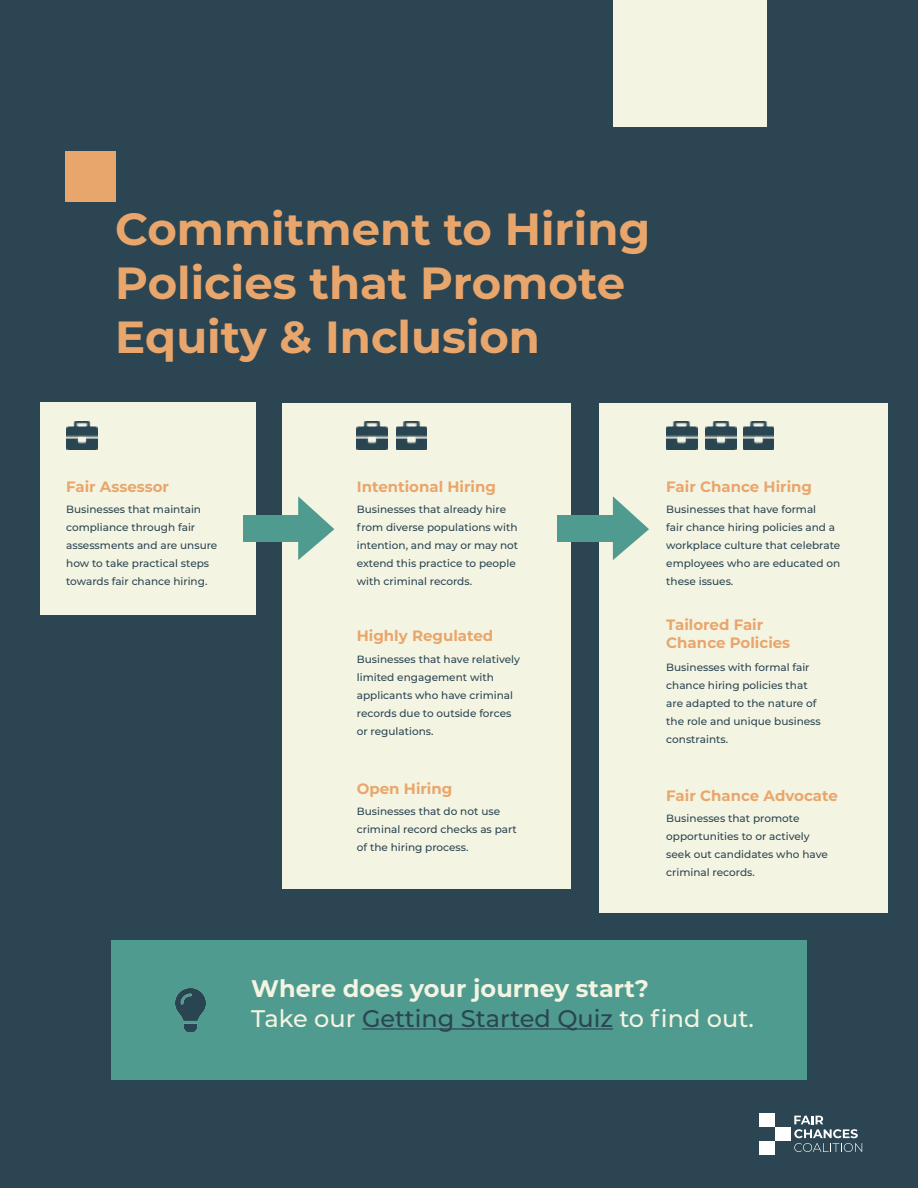
<style>
.page{position:relative;width:918px;height:1188px;background:#2b4552}
.page>*{position:absolute;margin:0;border:0;box-sizing:border-box;transform-origin:0 0}
.header_paragraph{font:700 45px/54px "Montserrat";color:#e9a66c}
.body_paragraph{font:700 24px/30px "Montserrat";color:#f4f4e2}
.header_paragraph-2{font:700 15px/18px "Montserrat";color:#e9a66c}
.body_paragraph-2{font:500 10.5px/18px "Montserrat";color:#2b4552}
.s1{font-weight:500}
.s2{font-weight:500;color:#2b4552}
</style>
<div class="page">
<div style="left:111px;top:940px;width:696px;height:140px;background:#4f9b8f"></div>
<hr style="left:362px;top:1028px;width:251px;height:2px;background:#2b4552">
<div style="left:613px;top:0;width:154px;height:126px;background:#f4f4e2"></div>
<div style="left:65px;top:151px;width:50px;height:50px;background:#e9a66c"></div>
<div style="left:40px;top:403px;width:216px;height:212px;background:#f4f4e2"></div>
<div style="left:283px;top:403px;width:288px;height:486px;background:#f4f4e2"></div>
<div style="left:599px;top:403px;width:288px;height:510px;background:#f4f4e2"></div>
<img style="left:67px;top:421px;width:30px;height:29px">
<img style="left:357px;top:421px;width:31px;height:29px">
<img style="left:666px;top:421px;width:31px;height:29px">
<img style="left:396px;top:421px;width:31px;height:29px">
<img style="left:706px;top:421px;width:30px;height:29px">
<img style="left:743px;top:421px;width:31px;height:29px">
<div style="left:243px;top:515px;width:60px;height:26px;background:#4f9b8f"></div>
<svg style="left:298px;top:496px;width:36px;height:64px"></svg>
<div style="left:558px;top:515px;width:60px;height:26px;background:#4f9b8f"></div>
<svg style="left:613px;top:496px;width:36px;height:64px"></svg>
<img style="left:176px;top:988px;width:30px;height:44px">
<div style="left:759px;top:1114px;width:16px;height:13px;background:#fff"></div>
<div style="left:775px;top:1127px;width:16px;height:14px;background:#fff"></div>
<div style="left:759px;top:1141px;width:16px;height:13px;background:#fff"></div>
<svg style="left:794px;top:1116px;width:68px;height:36px"></svg>
<p class="header_paragraph" style="left:115px;top:200px;width:536px">Commitment to Hiring<br>Policies that Promote<br>Equity &amp; Inclusion</p>
<p class="header_paragraph-2" style="left:66px;top:477px;width:104px">Fair Assessor</p>
<p class="body_paragraph-2" style="left:66px;top:499px;width:153px">Businesses that maintain compliance through fair assessments and are unsure how to take practical steps towards fair chance hiring.</p>
<p class="header_paragraph-2" style="left:357px;top:477px;width:141px">Intentional Hiring</p>
<p class="body_paragraph-2" style="left:357px;top:499px;width:163px">Businesses that already hire from diverse populations with intention, and may or may not extend this practice to people with criminal records.</p>
<p class="header_paragraph-2" style="left:357px;top:626px;width:138px">Highly Regulated</p>
<p class="body_paragraph-2" style="left:357px;top:650px;width:165px">Businesses that have relatively limited engagement with applicants who have criminal records due to outside forces or regulations.</p>
<p class="header_paragraph-2" style="left:357px;top:779px;width:97px">Open Hiring</p>
<p class="body_paragraph-2" style="left:357px;top:801px;width:162px">Businesses that do not use criminal record checks as part of the hiring process.</p>
<p class="header_paragraph-2" style="left:666px;top:477px;width:147px">Fair Chance Hiring</p>
<p class="body_paragraph-2" style="left:666px;top:499px;width:176px">Businesses that have formal<br>fair chance hiring policies and a workplace culture that celebrate employees who are educated on these issues.</p>
<p class="header_paragraph-2" style="left:666px;top:615px;width:126px">Tailored Fair<br>Chance Policies</p>
<p class="body_paragraph-2" style="left:666px;top:658px;width:156px">Businesses with formal fair chance hiring policies that are adapted to the nature of the role and unique business constraints.</p>
<p class="header_paragraph-2" style="left:666px;top:786px;width:173px">Fair Chance Advocate</p>
<p class="body_paragraph-2" style="left:666px;top:809px;width:163px">Businesses that promote opportunities to or actively seek out candidates who have criminal records.</p>
<p class="body_paragraph" style="left:251px;top:972px;width:504px">Where does your journey start?<br><span class="s1">Take our</span> <span class="s2">Getting Started Quiz</span> <span class="s1">to find out.</span></p>
</div>
